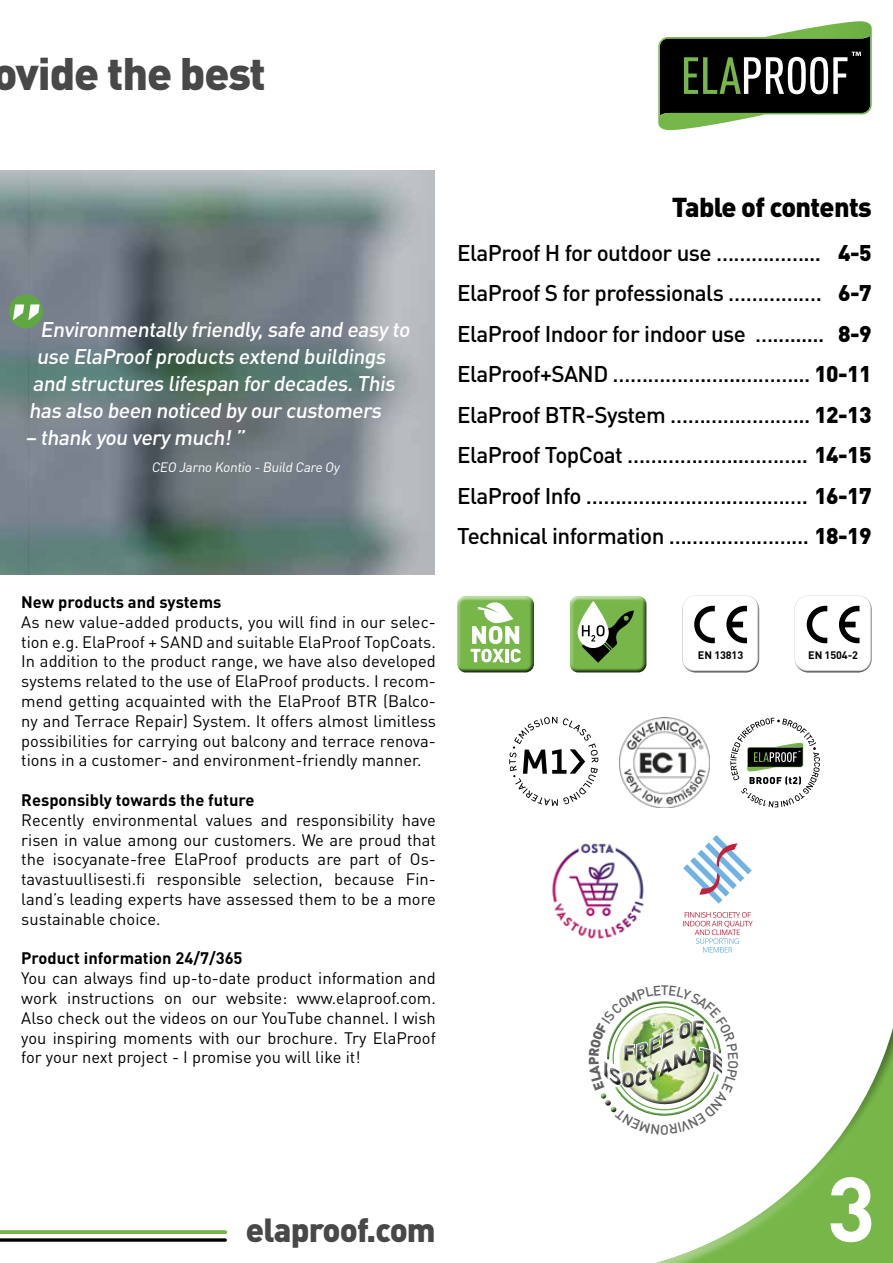
<style>
.page{position:relative;width:893px;height:1263px;background:#fff}
.page>*{position:absolute;margin:0;border:0;box-sizing:border-box;transform-origin:0 0}
.t1{font:700 90px "DINOT";color:#fff}
.t2{font:900 45px "DINOT";letter-spacing:-.025em;color:#484848}
.t3{font:900 33px "DINOT";letter-spacing:-.025em;color:#484848}
.t4{font:900 27px "DINOT";letter-spacing:-.025em;color:#000}
.t5{font:500 22.5px/40.5px "DINOT";letter-spacing:-.025em;color:#000}
.t6{font:900 22.5px/40.5px "DINOT";color:#000;text-align:justify}
.t7{font:500 21px "DINOT";color:#fff}
.t8{font:16.5px/19.8px "DINOT";color:#000;text-align:justify}
.t9{font:700 16.5px "DINOT";color:#000}
.t10{font:13.5px "DINOT";color:#fff}
.t11{font:700 10.8px "DINOT";letter-spacing:-.01em;color:#000}
.s1{font-weight:900}
</style>
<div class="page">
<div style="left:567px;top:944px;width:326px;height:319px;background:#000;opacity:.75"></div>
<img style="left:0;top:170px;width:434px;height:404px">
<svg style="left:658px;top:21px;width:214px;height:109px"></svg>
<svg style="left:0;top:1230px;width:225px;height:4px"></svg>
<svg style="left:0;top:1238px;width:225px;height:4px"></svg>
<div style="left:569px;top:595px;width:79px;height:74px;background:#fff;opacity:.75"></div>
<div style="left:569px;top:597px;width:79px;height:77px;background:#000;opacity:.75"></div>
<svg style="left:578px;top:601px;width:31px;height:47px"></svg>
<svg style="left:582px;top:610px;width:52px;height:53px"></svg>
<div style="left:457px;top:595px;width:79px;height:74px;background:#fff;opacity:.75"></div>
<div style="left:457px;top:597px;width:79px;height:78px;background:#000;opacity:.75"></div>
<svg style="left:471px;top:601px;width:50px;height:61px"></svg>
<div style="left:682px;top:599px;width:79px;height:73px;background:#000;opacity:.75"></div>
<svg style="left:682px;top:595px;width:77px;height:77px"></svg>
<svg style="left:794px;top:595px;width:78px;height:77px"></svg>
<img style="left:552px;top:843px;width:92px;height:96px">
<svg style="left:730px;top:718px;width:90px;height:89px"></svg>
<img style="left:620px;top:718px;width:89px;height:89px">
<svg style="left:509px;top:717px;width:89px;height:89px"></svg>
<div style="left:9px;top:294px;width:34px;height:34px;background:#5fa841;border-radius:50%"></div>
<svg style="left:13px;top:304px;width:27px;height:16px"></svg>
<svg style="left:683px;top:835px;width:69px;height:69px"></svg>
<svg style="left:683px;top:912px;width:70px;height:40px"></svg>
<svg style="left:581px;top:985px;width:157px;height:149px"></svg>
<h2 class="t2" style="left:-8px;top:43px;width:275px">ovide the best</h2>
<p class="t7" style="left:40px;top:315px;width:375px">Environmentally friendly,safe and easy to</p>
<p class="t7" style="left:36px;top:342px;width:355px">use ElaProofproducts extend buildings</p>
<p class="t7" style="left:33px;top:369px;width:368px">and structures lifespan for decades.This</p>
<p class="t7" style="left:29px;top:396px;width:358px">has also been noticed by our customers</p>
<p class="t7" style="left:25px;top:423px;width:225px">– thank you very much!”</p>
<p class="t10" style="left:151px;top:458px;width:192px">CEO Jarno Kontio - Build Care Oy</p>
<p class="t9" style="left:21px;top:591px;width:202px">New products and systems</p>
<p class="t8" style="left:21px;top:611px;width:416px">As new value-added products, you will find in our selec&shy;tion e.g. ElaProof + SAND and suitable ElaProof TopCoats.<br>In addition to the product range, we have also developed systems related to the use of ElaProof products. I recom&shy;mend getting acquainted with the ElaProof BTR (Balco&shy;ny and Terrace Repair) System. It offers almost limitless possibilities for carrying out balcony and terrace renova&shy;tions in a customer- and environment-friendly manner.</p>
<p class="t9" style="left:21px;top:789px;width:235px">Responsibly towards the future</p>
<p class="t8" style="left:21px;top:809px;width:416px">Recently environmental values and responsibility have risen in value among our customers. We are proud that the isocyanate-free ElaProof products are part of Os&shy;tavastuullisesti.fi responsible selection, because Fin&shy;land’s leading experts have assessed them to be a more sustainable choice.</p>
<p class="t9" style="left:21px;top:947px;width:223px">Product information 24/7/365</p>
<p class="t8" style="left:21px;top:968px;width:416px">You can always find up-to-date product information and work instructions on our website: www.elaproof.com.<br>Also check out the videos on our YouTube channel. I wish you inspiring moments with our brochure. Try ElaProof for your next project - I promise you will like it!</p>
<h3 class="t4" style="left:672px;top:189px;width:201px">Table of contents</h3>
<p class="t5" style="left:457px;top:231px;width:416px">ElaProof H for outdoor use ……………...<br>ElaProof S for professionals …………….<br>ElaProof Indoor for indoor use ….........<br>ElaProof+SAND …………….…...………... <span class="s1">10-11<br></span>ElaProof BTR-System …………………... <span class="s1">12-13<br></span>ElaProof TopCoat ………………..……….. <span class="s1">14-15<br></span>ElaProof Info …………………….…………. <span class="s1">16-17<br></span>Technical information …………………... <span class="s1">18-19</span></p>
<h3 class="t6" style="left:838px;top:231px;width:35px">4-5<br>6-7<br>8-9</h3>
<p class="t11" style="left:698px;top:648px;width:47px">EN 13813</p>
<p class="t11" style="left:808px;top:648px;width:51px">EN 1504-2</p>
<h3 class="t3" style="left:246px;top:1207px;width:192px">elaproof.com</h3>
<h1 class="t1" style="left:827px;top:1148px;width:50px">3</h1>
</div>
